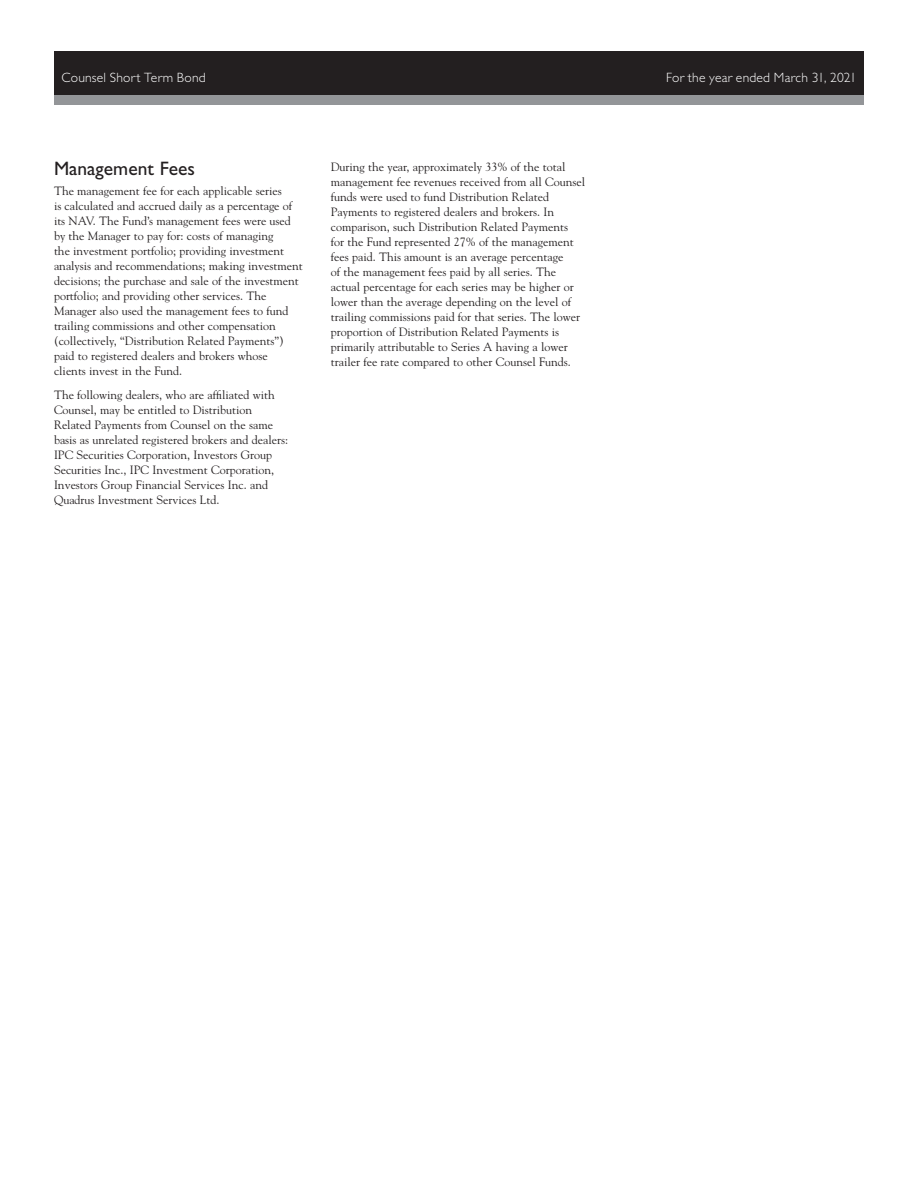
<style>
.page{position:relative;width:918px;height:1188px;background:#fff}
.page>*{position:absolute;margin:0;border:0;box-sizing:border-box;transform-origin:0 0}
.Subhead_Bold{font:19.5px "Gill Sans Std";color:#231f20}
.t1{font:300 13.5px "Gill Sans Std";letter-spacing:.015em;color:#fff}
.Body_Copy{font:12px/15px "Goudy Std";color:#231f20}
</style>
<div class="page">
<div style="left:54px;top:51px;width:810px;height:52px;background:#231f20"></div>
<div style="left:54px;top:95px;width:810px;height:10px;background:#939598"></div>
<p class="t1" style="left:62px;top:70px;width:146px">Counsel Short Term Bond</p>
<p class="t1" style="left:666px;top:70px;width:192px">For the year ended March 31, 2021</p>
<p class="Subhead_Bold" style="left:54px;top:158px;width:142px">Management Fees</p>
<p class="Body_Copy" style="left:54px;top:183px;width:250px">The management fee for each applicable series<br>is calculated and accrued daily as a percentage of its NAV. The Fund’s management fees were used by the Manager to pay for: costs of managing<br>the investment portfolio; providing investment analysis and recommendations; making investment decisions; the purchase and sale of the investment portfolio; and providing other services. The Manager also used the management fees to fund trailing commissions and other compensation (collectively, “Distribution Related Payments”) paid to registered dealers and brokers whose<br>clients invest in the Fund.</p>
<p class="Body_Copy" style="left:54px;top:387px;width:236px">The following dealers, who are affiliated with Counsel, may be entitled to Distribution Related Payments from Counsel on the same basis as unrelated registered brokers and dealers:<br>IPC Securities Corporation, Investors Group Securities Inc., IPC Investment Corporation, Investors Group Financial Services Inc. and Quadrus Investment Services Ltd.</p>
<p class="Body_Copy" style="left:331px;top:159px;width:256px">During the year, approximately 33% of the total management fee revenues received from all Counsel funds were used to fund Distribution Related Payments to registered dealers and brokers. In comparison, such Distribution Related Payments<br>for the Fund represented 27% of the management fees paid. This amount is an average percentage<br>of the management fees paid by all series. The actual percentage for each series may be higher or lower than the average depending on the level of trailing commissions paid for that series. The lower proportion of Distribution Related Payments is primarily attributable to Series A having a lower trailer fee rate compared to other Counsel Funds.</p>
</div>
